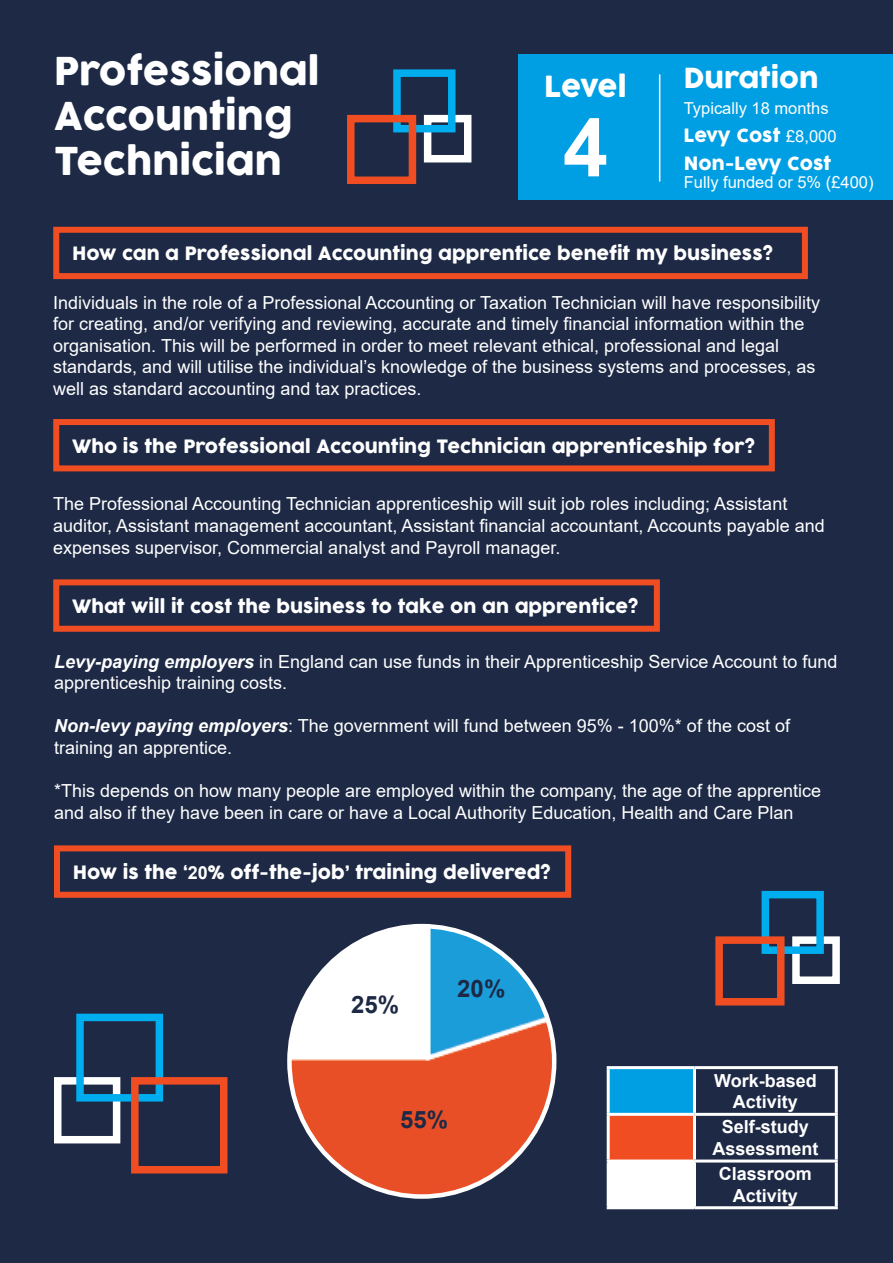
<style>
.page{position:relative;width:893px;height:1263px;background:#1d2945}
.page>*{position:absolute;margin:0;border:0;box-sizing:border-box;transform-origin:0 0}
.t1{font:700 81px "Arial";color:#fff}
.t2{font:37.5px "COCOGOOSE";color:#fff}
.t3{font:28.5px "COCOGOOSE";letter-spacing:-.02em;color:#fff}
.t4{font:27px "COCOGOOSE";color:#fff}
.t5{font:700 24px "Arial";color:#1d2945}
.t6{font:18px/21.6px "Arial";color:#fff}
.t7{font:18px "COCOGOOSE";color:#fff}
.t8{font:700 18px/21.6px "Arial";color:#fff;text-align:center}
.t9{font:16.5px "Arial";color:#fff}
.s1{font-family:"Arial";font-size:16.5px}
.s2{font-weight:700;font-style:italic}
.s3{font-family:"Arial";font-weight:700}
</style>
<div class="page">
<div style="left:519px;top:54px;width:374px;height:145px;background:#009fe3"></div>
<div style="left:424px;top:115px;width:47px;height:47px;border:8px solid #fff"></div>
<div style="left:393px;top:69px;width:62px;height:63px;border:8px solid #00aeef"></div>
<div style="left:347px;top:115px;width:69px;height:69px;border:8px solid #f04e22"></div>
<div style="left:53px;top:227px;width:755px;height:52px;border:6px solid #f04e22"></div>
<div style="left:53px;top:419px;width:722px;height:52px;border:6px solid #f04e22"></div>
<div style="left:53px;top:579px;width:607px;height:53px;border:6px solid #f04e22"></div>
<div style="left:54px;top:845px;width:517px;height:53px;border:6px solid #f04e22"></div>
<hr style="left:659px;top:74px;width:1px;height:107px;background:#fff">
<div style="left:792px;top:936px;width:48px;height:48px;border:8px solid #fff"></div>
<div style="left:762px;top:891px;width:62px;height:63px;border:8px solid #00aeef"></div>
<div style="left:715px;top:936px;width:69px;height:69px;border:8px solid #f04e22"></div>
<div style="left:54px;top:1077px;width:66px;height:66px;border:8px solid #fff"></div>
<div style="left:76px;top:1014px;width:87px;height:87px;border:8px solid #00aeef"></div>
<div style="left:131px;top:1077px;width:96px;height:96px;border:8px solid #f04e22"></div>
<img style="left:289px;top:926px;width:265px;height:270px">
<div style="left:608px;top:1067px;width:86px;height:47px;background:#009fe3"></div>
<div style="left:608px;top:1114px;width:86px;height:47px;background:#f04e22"></div>
<div style="left:608px;top:1161px;width:86px;height:47px;background:#fff"></div>
<hr style="left:607px;top:1066px;width:87px;height:3px;background:#fff">
<hr style="left:607px;top:1069px;width:3px;height:44px;background:#fff">
<hr style="left:694px;top:1066px;width:144px;height:3px;background:#fff">
<hr style="left:693px;top:1069px;width:3px;height:44px;background:#fff">
<hr style="left:835px;top:1069px;width:3px;height:44px;background:#fff">
<hr style="left:607px;top:1113px;width:87px;height:3px;background:#fff">
<hr style="left:607px;top:1116px;width:3px;height:43px;background:#fff">
<hr style="left:694px;top:1113px;width:144px;height:3px;background:#fff">
<hr style="left:693px;top:1116px;width:3px;height:43px;background:#fff">
<hr style="left:835px;top:1116px;width:3px;height:43px;background:#fff">
<hr style="left:607px;top:1159px;width:87px;height:3px;background:#fff">
<hr style="left:607px;top:1162px;width:3px;height:44px;background:#fff">
<hr style="left:694px;top:1159px;width:144px;height:3px;background:#fff">
<hr style="left:693px;top:1162px;width:3px;height:44px;background:#fff">
<hr style="left:835px;top:1162px;width:3px;height:44px;background:#fff">
<hr style="left:607px;top:1206px;width:87px;height:3px;background:#fff">
<hr style="left:694px;top:1206px;width:144px;height:3px;background:#fff">
<p class="t2" style="left:54px;top:43px;width:267px">Professional</p>
<p class="t2" style="left:54px;top:88px;width:240px">Accounting</p>
<p class="t2" style="left:54px;top:133px;width:229px">Technician</p>
<p class="t3" style="left:544px;top:65px;width:84px">Level</p>
<p class="t1" style="left:563px;top:91px;width:47px">4</p>
<p class="t4" style="left:684px;top:58px;width:136px">Duration</p>
<p class="t9" style="left:684px;top:96px;width:146px">Typically 18 months</p>
<p class="t7" style="left:684px;top:121px;width:154px">Levy Cost <span class="s1">£8,000</span></p>
<p class="t7" style="left:684px;top:149px;width:149px">Non-Levy Cost</p>
<p class="t9" style="left:684px;top:170px;width:191px">Fully funded or 5% (£400)</p>
<p class="t7" style="left:72px;top:240px;width:702px">How can a Professional Accounting apprentice benefit my business?</p>
<p class="t6" style="left:53px;top:291px;width:768px">Individuals in the role of a Professional Accounting or Taxation Technician will have responsibility for creating, and/or verifying and reviewing, accurate and timely financial information within the organisation. This will be performed in order to meet relevant ethical, professional and legal standards, and will utilise the individual’s knowledge of the business systems and processes, as well as standard accounting and tax practices.</p>
<p class="t7" style="left:72px;top:432px;width:684px">Who is the Professional Accounting Technician apprenticeship for?</p>
<p class="t6" style="left:53px;top:493px;width:773px">The Professional Accounting Technician apprenticeship will suit job roles including; Assistant auditor, Assistant management accountant, Assistant financial accountant, Accounts payable and expenses supervisor, Commercial analyst and Payroll manager.</p>
<p class="t7" style="left:72px;top:593px;width:568px">What will it cost the business to take on an apprentice?</p>
<p class="t6" style="left:54px;top:650px;width:785px"><span class="s2">Levy-paying employers</span> in England can use funds in their Apprenticeship Service Account to fund apprenticeship training costs.</p>
<p class="t6" style="left:54px;top:715px;width:737px"><span class="s2">Non-levy paying employers</span>: The government will fund between 95% - 100%* of the cost of training an apprentice.</p>
<p class="t6" style="left:54px;top:780px;width:769px">*This depends on how many people are employed within the company, the age of the apprentice and also if they have been in care or have a Local Authority Education, Health and Care Plan</p>
<p class="t7" style="left:73px;top:859px;width:480px">How is the ‘<span class="s3">20</span>% off-the-job’ training delivered?</p>
<p class="t5" style="left:351px;top:987px;width:50px">25%</p>
<p class="t5" style="left:457px;top:972px;width:50px">20%</p>
<p class="t5" style="left:400px;top:1103px;width:50px">55%</p>
<p class="t8" style="left:714px;top:1070px;width:104px">Work-based<br>Activity</p>
<p class="t8" style="left:722px;top:1116px;width:89px">Self-study</p>
<p class="t8" style="left:712px;top:1138px;width:108px">Assessment</p>
<p class="t8" style="left:719px;top:1163px;width:95px">Classroom</p>
<p class="t8" style="left:733px;top:1185px;width:67px">Activity</p>
</div>
